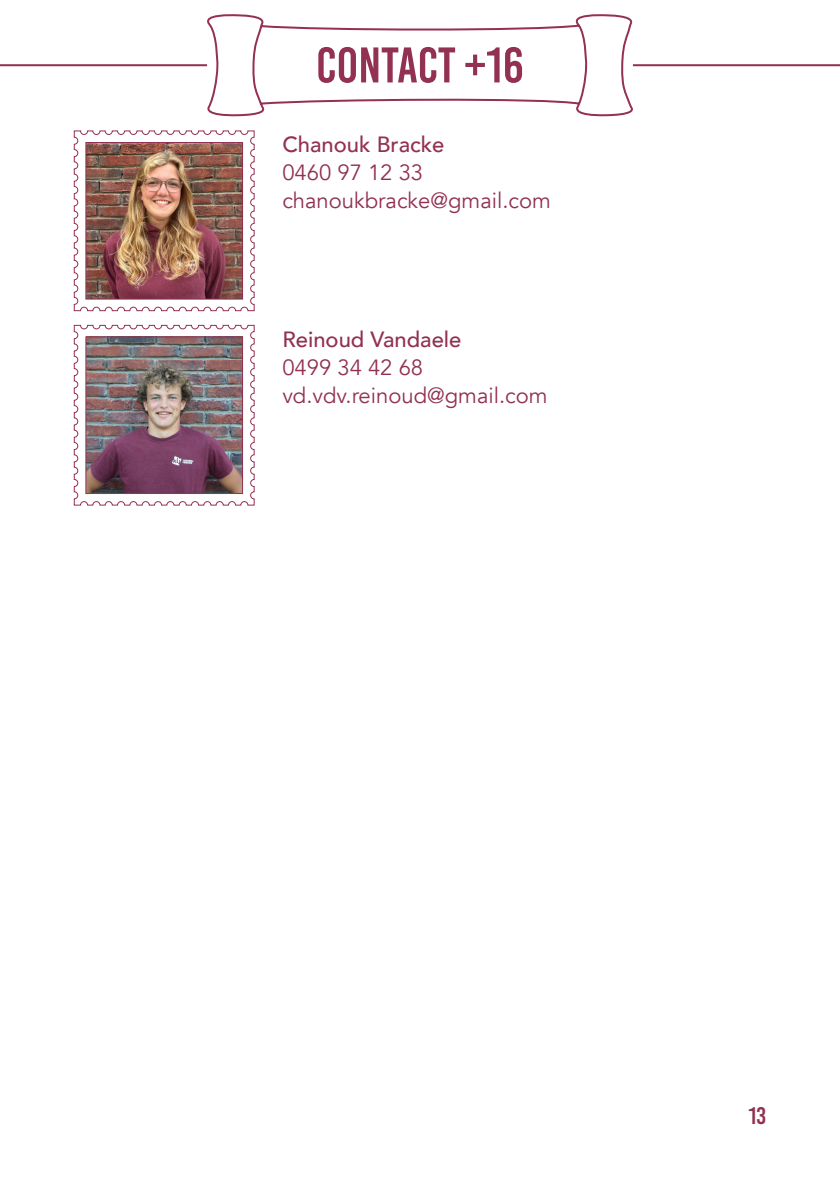
<style>
.page{position:relative;width:840px;height:1191px;background:#fff}
.page>*{position:absolute;margin:0;border:0;box-sizing:border-box;transform-origin:0 0}
.t1{font:50px "Bebas Kai";color:#923151}
.t2{font:24px "Bebas Kai";color:#923151}
.BROODTEKST{font:22px "Avenir";color:#923151}
.BROODTEKST-2{font:500 22px "Avenir";color:#923151}
</style>
<div class="page">
<hr style="left:0;top:64px;width:207px;height:2px;background:#923151">
<hr style="left:632px;top:64px;width:207px;height:2px;background:#923151">
<svg style="left:201px;top:14px;width:435px;height:103px"></svg>
<img style="left:73px;top:130px;width:182px;height:182px">
<img style="left:73px;top:324px;width:182px;height:182px">
<p class="t1" style="left:316px;top:38px;width:209px">CONTACT +16</p>
<p class="BROODTEKST-2" style="left:282px;top:126px;width:163px">Chanouk Bracke</p>
<p class="BROODTEKST" style="left:282px;top:160px;width:142px">0460 97 12 33</p>
<p class="BROODTEKST" style="left:282px;top:188px;width:270px">chanoukbracke@gmail.com</p>
<p class="BROODTEKST-2" style="left:282px;top:320px;width:180px">Reinoud Vandaele</p>
<p class="BROODTEKST" style="left:282px;top:354px;width:142px">0499 34 42 68</p>
<p class="BROODTEKST" style="left:282px;top:382px;width:266px">vd.vdv.reinoud@gmail.com</p>
<p class="t2" style="left:748px;top:1103px;width:19px">13</p>
</div>
